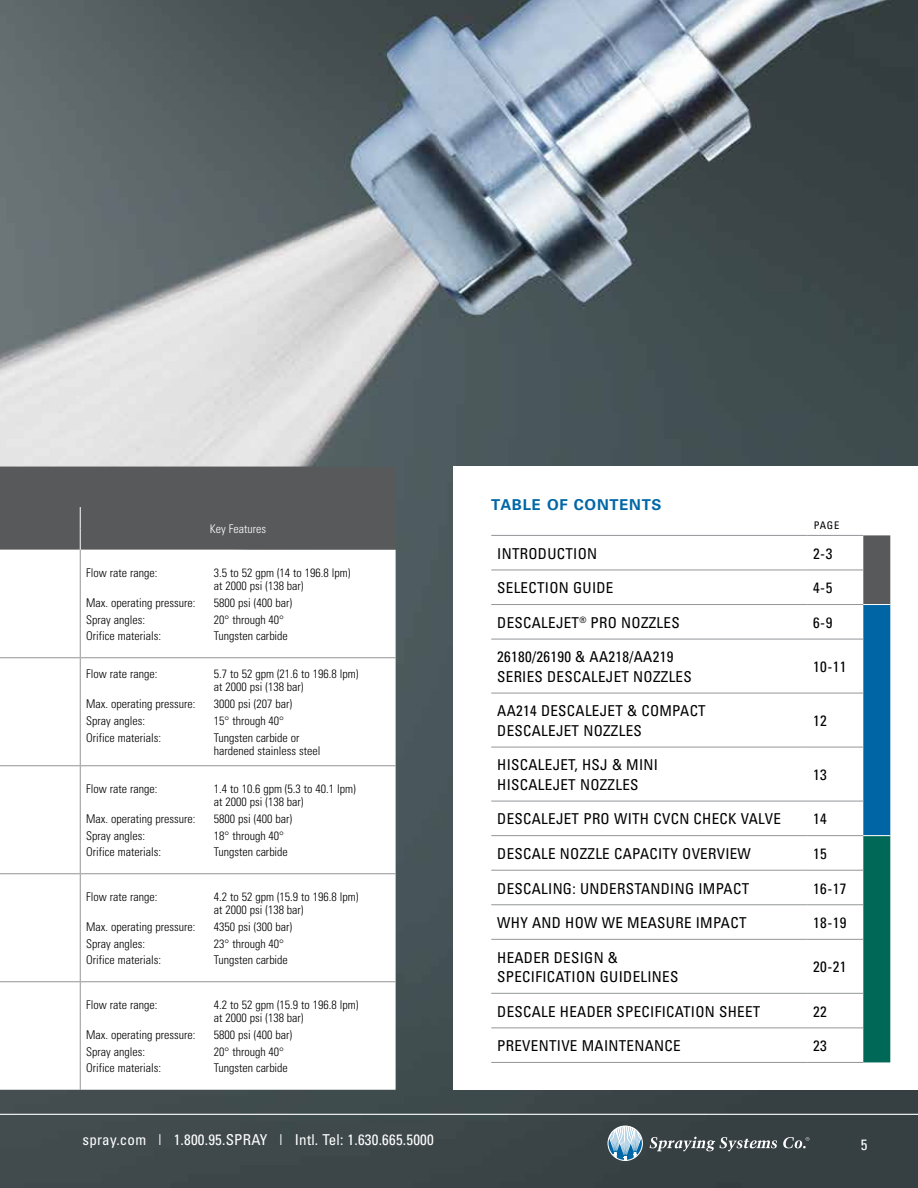
<style>
.page{position:relative;width:918px;height:1188px;background:#fff}
.page>*{position:absolute;margin:0;border:0;box-sizing:border-box;transform-origin:0 0}
.t1{font:condensed 15px/19.5px "Univers";letter-spacing:.02em;color:#000}
.t2{font:condensed 15px "Univers";letter-spacing:.015em;color:#fff}
.t3{font:700 15px "Univers";letter-spacing:.05em;color:#0067a6}
.t4{font:300 condensed 12px/13.5px "Univers";color:#000}
.t5{font:300 condensed 12px "Univers";color:#fff}
.t6{font:condensed 10.5px "Univers";color:#000}
</style>
<div class="page">
<img style="left:0;top:0;width:918px;height:1188px">
<svg style="left:0;top:550px;width:396px;height:540px"></svg>
<hr style="left:80px;top:550px;width:1px;height:107px;background:#939598">
<hr style="left:0;top:657px;width:80px;height:1px;background:#939598">
<hr style="left:80px;top:657px;width:316px;height:1px;background:#939598">
<hr style="left:80px;top:658px;width:1px;height:107px;background:#939598">
<hr style="left:0;top:765px;width:80px;height:1px;background:#939598">
<hr style="left:80px;top:765px;width:316px;height:1px;background:#939598">
<hr style="left:80px;top:766px;width:1px;height:107px;background:#939598">
<hr style="left:0;top:873px;width:80px;height:1px;background:#939598">
<hr style="left:80px;top:873px;width:316px;height:1px;background:#939598">
<hr style="left:80px;top:874px;width:1px;height:107px;background:#939598">
<hr style="left:0;top:981px;width:80px;height:1px;background:#939598">
<hr style="left:80px;top:981px;width:316px;height:1px;background:#939598">
<hr style="left:80px;top:982px;width:1px;height:108px;background:#939598">
<div style="left:0;top:467px;width:396px;height:83px;background:#58595b"></div>
<div style="left:454px;top:467px;width:464px;height:623px;background:#fff"></div>
<hr style="left:491px;top:535px;width:316px;height:1px;background:#939598">
<hr style="left:807px;top:535px;width:56px;height:1px;background:#939598">
<hr style="left:491px;top:570px;width:316px;height:1px;background:#939598">
<hr style="left:807px;top:570px;width:56px;height:1px;background:#939598">
<hr style="left:491px;top:604px;width:316px;height:1px;background:#939598">
<hr style="left:807px;top:604px;width:56px;height:1px;background:#939598">
<hr style="left:491px;top:639px;width:316px;height:1px;background:#939598">
<hr style="left:807px;top:639px;width:56px;height:1px;background:#939598">
<hr style="left:491px;top:693px;width:316px;height:1px;background:#939598">
<hr style="left:807px;top:693px;width:56px;height:1px;background:#939598">
<hr style="left:491px;top:747px;width:316px;height:1px;background:#939598">
<hr style="left:807px;top:747px;width:56px;height:1px;background:#939598">
<hr style="left:491px;top:801px;width:316px;height:1px;background:#939598">
<hr style="left:807px;top:801px;width:56px;height:1px;background:#939598">
<hr style="left:491px;top:835px;width:316px;height:1px;background:#939598">
<hr style="left:807px;top:835px;width:56px;height:1px;background:#939598">
<hr style="left:491px;top:870px;width:316px;height:1px;background:#939598">
<hr style="left:807px;top:870px;width:56px;height:1px;background:#939598">
<hr style="left:491px;top:904px;width:316px;height:1px;background:#939598">
<hr style="left:807px;top:904px;width:56px;height:1px;background:#939598">
<hr style="left:491px;top:939px;width:316px;height:1px;background:#939598">
<hr style="left:807px;top:939px;width:56px;height:1px;background:#939598">
<hr style="left:491px;top:993px;width:316px;height:1px;background:#939598">
<hr style="left:807px;top:993px;width:56px;height:1px;background:#939598">
<hr style="left:491px;top:1028px;width:316px;height:1px;background:#939598">
<hr style="left:807px;top:1028px;width:56px;height:1px;background:#939598">
<hr style="left:491px;top:1062px;width:316px;height:1px;background:#939598">
<hr style="left:807px;top:1062px;width:56px;height:1px;background:#939598">
<svg style="left:863px;top:535px;width:27px;height:527px;background:#146a7e"></svg>
<hr style="left:0;top:1114px;width:918px;height:1px;background:#fff">
<svg style="left:608px;top:1126px;width:35px;height:35px"></svg>
<svg style="left:650px;top:1137px;width:127px;height:14px;background:#6c7375"></svg>
<svg style="left:783px;top:1137px;width:26px;height:11px"></svg>
<p class="t5" style="left:210px;top:522px;width:58px">Key Features</p>
<p class="t4" style="left:86px;top:565px;width:73px">Flow rate range:</p>
<p class="t4" style="left:214px;top:565px;width:138px">3.5 to 52 gpm (14 to 196.8 lpm) at 2000 psi (138 bar)</p>
<p class="t4" style="left:86px;top:596px;width:111px">Max. operating pressure:</p>
<p class="t4" style="left:214px;top:596px;width:80px">5800 psi (400 bar)</p>
<p class="t4" style="left:86px;top:612px;width:60px">Spray angles:</p>
<p class="t4" style="left:214px;top:612px;width:72px">20° through 40°</p>
<p class="t4" style="left:86px;top:629px;width:76px">Orifice materials:</p>
<p class="t4" style="left:214px;top:629px;width:75px">Tungsten carbide</p>
<p class="t4" style="left:86px;top:667px;width:73px">Flow rate range:</p>
<p class="t4" style="left:214px;top:667px;width:146px">5.7 to 52 gpm (21.6 to 196.8 lpm) at 2000 psi (138 bar)</p>
<p class="t4" style="left:86px;top:697px;width:111px">Max. operating pressure:</p>
<p class="t4" style="left:214px;top:697px;width:80px">3000 psi (207 bar)</p>
<p class="t4" style="left:86px;top:714px;width:60px">Spray angles:</p>
<p class="t4" style="left:214px;top:714px;width:72px">15° through 40°</p>
<p class="t4" style="left:86px;top:730px;width:76px">Orifice materials:</p>
<p class="t4" style="left:214px;top:730px;width:108px">Tungsten carbide or hardened stainless steel</p>
<p class="t4" style="left:86px;top:781px;width:73px">Flow rate range:</p>
<p class="t4" style="left:214px;top:781px;width:143px">1.4 to 10.6 gpm (5.3 to 40.1 lpm) at 2000 psi (138 bar)</p>
<p class="t4" style="left:86px;top:812px;width:111px">Max. operating pressure:</p>
<p class="t4" style="left:214px;top:812px;width:80px">5800 psi (400 bar)</p>
<p class="t4" style="left:86px;top:828px;width:60px">Spray angles:</p>
<p class="t4" style="left:214px;top:828px;width:72px">18° through 40°</p>
<p class="t4" style="left:86px;top:845px;width:76px">Orifice materials:</p>
<p class="t4" style="left:214px;top:845px;width:75px">Tungsten carbide</p>
<p class="t4" style="left:86px;top:889px;width:73px">Flow rate range:</p>
<p class="t4" style="left:214px;top:889px;width:146px">4.2 to 52 gpm (15.9 to 196.8 lpm) at 2000 psi (138 bar)</p>
<p class="t4" style="left:86px;top:920px;width:111px">Max. operating pressure:</p>
<p class="t4" style="left:214px;top:920px;width:80px">4350 psi (300 bar)</p>
<p class="t4" style="left:86px;top:936px;width:60px">Spray angles:</p>
<p class="t4" style="left:214px;top:936px;width:72px">23° through 40°</p>
<p class="t4" style="left:86px;top:953px;width:76px">Orifice materials:</p>
<p class="t4" style="left:214px;top:953px;width:75px">Tungsten carbide</p>
<p class="t4" style="left:86px;top:997px;width:73px">Flow rate range:</p>
<p class="t4" style="left:214px;top:997px;width:146px">4.2 to 52 gpm (15.9 to 196.8 lpm) at 2000 psi (138 bar)</p>
<p class="t4" style="left:86px;top:1028px;width:111px">Max. operating pressure:</p>
<p class="t4" style="left:214px;top:1028px;width:80px">5800 psi (400 bar)</p>
<p class="t4" style="left:86px;top:1044px;width:60px">Spray angles:</p>
<p class="t4" style="left:214px;top:1044px;width:72px">20° through 40°</p>
<p class="t4" style="left:86px;top:1061px;width:76px">Orifice materials:</p>
<p class="t4" style="left:214px;top:1061px;width:75px">Tungsten carbide</p>
<p class="t2" style="left:82px;top:1130px;width:353px">spray.com | 1.800.95.SPRAY | Intl. Tel: 1.630.665.5000</p>
<p class="t3" style="left:491px;top:495px;width:172px">TABLE OF CONTENTS</p>
<p class="t6" style="left:814px;top:519px;width:27px">page</p>
<p class="t1" style="left:497px;top:543px;width:101px">INTRODUCTION</p>
<p class="t1" style="left:813px;top:543px;width:21px">2-3</p>
<p class="t1" style="left:497px;top:578px;width:118px">SELECTION GUIDE</p>
<p class="t1" style="left:813px;top:578px;width:21px">4-5</p>
<p class="t1" style="left:497px;top:612px;width:184px">DESCALEJET<sup>®</sup> PRO NOZZLES</p>
<p class="t1" style="left:813px;top:612px;width:21px">6-9</p>
<p class="t1" style="left:497px;top:647px;width:196px">26180/26190 &amp; AA218/AA219<br>SERIES DESCALEJET NOZZLES</p>
<p class="t1" style="left:813px;top:657px;width:35px">10-11</p>
<p class="t1" style="left:497px;top:701px;width:210px">AA214 DESCALEJET &amp; COMPACT<br>DESCALEJET NOZZLES</p>
<p class="t1" style="left:813px;top:711px;width:15px">12</p>
<p class="t1" style="left:497px;top:755px;width:162px">HISCALEJET, HSJ &amp; MINI<br>HISCALEJET NOZZLES</p>
<p class="t1" style="left:813px;top:765px;width:15px">13</p>
<p class="t1" style="left:497px;top:809px;width:285px">DESCALEJET PRO WITH CVCN CHECK VALVE</p>
<p class="t1" style="left:813px;top:809px;width:15px">14</p>
<p class="t1" style="left:497px;top:844px;width:255px">DESCALE NOZZLE CAPACITY OVERVIEW</p>
<p class="t1" style="left:813px;top:844px;width:15px">15</p>
<p class="t1" style="left:497px;top:878px;width:254px">DESCALING: UNDERSTANDING IMPACT</p>
<p class="t1" style="left:813px;top:878px;width:35px">16-17</p>
<p class="t1" style="left:497px;top:913px;width:251px">WHY AND HOW WE MEASURE IMPACT</p>
<p class="t1" style="left:813px;top:913px;width:35px">18-19</p>
<p class="t1" style="left:497px;top:947px;width:183px">HEADER DESIGN &amp;<br>SPECIFICATION GUIDELINES</p>
<p class="t1" style="left:813px;top:957px;width:35px">20-21</p>
<p class="t1" style="left:497px;top:1001px;width:265px">DESCALE HEADER SPECIFICATION SHEET</p>
<p class="t1" style="left:813px;top:1001px;width:15px">22</p>
<p class="t1" style="left:497px;top:1036px;width:185px">PREVENTIVE MAINTENANCE</p>
<p class="t1" style="left:813px;top:1036px;width:15px">23</p>
<p class="t2" style="left:861px;top:1135px;width:8px">5</p>
</div>
